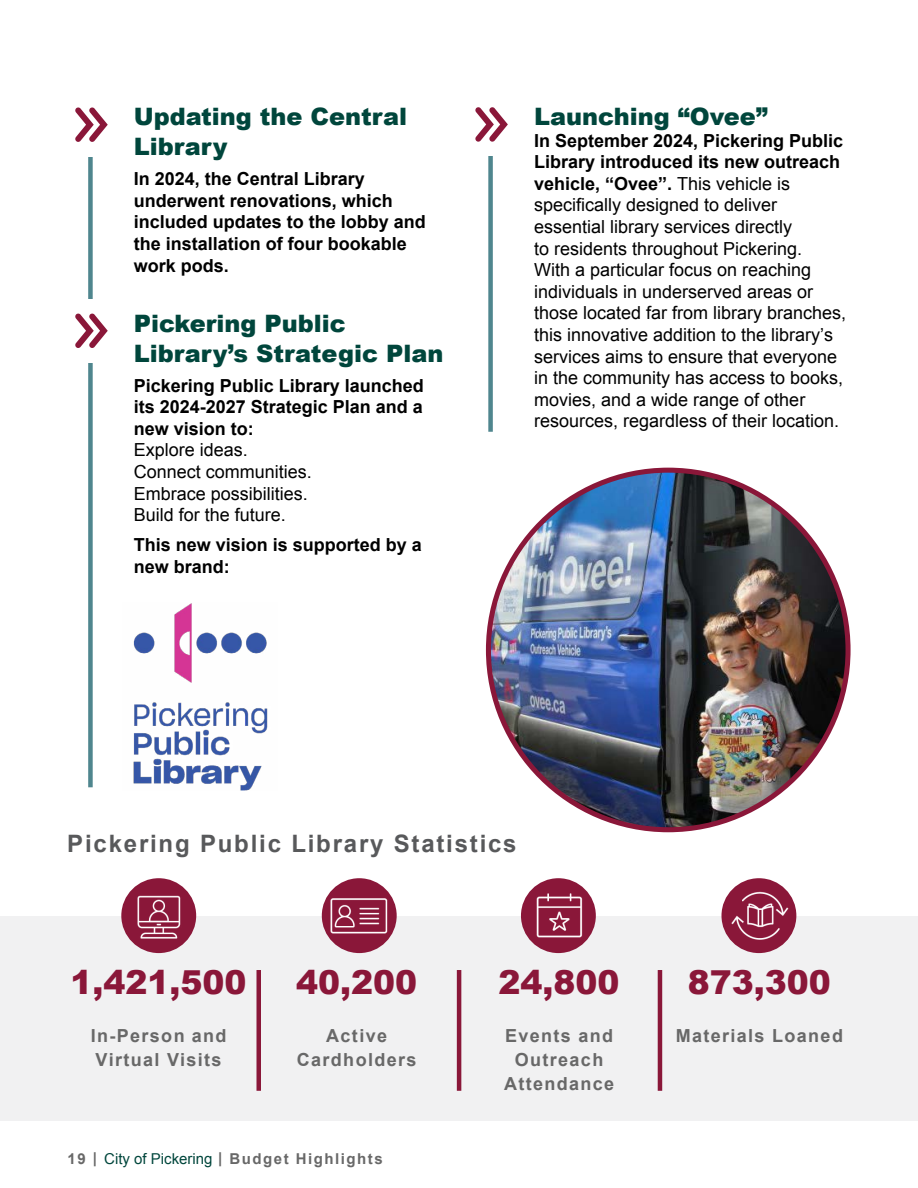
<style>
.page{position:relative;width:918px;height:1188px;background:#fff}
.page>*{position:absolute;margin:0;border:0;box-sizing:border-box;transform-origin:0 0}
.Paragraph_Style_1{font:900 33px "Arial";color:#8a1739}
.H4_-_AC_-_Light_Green{font:900 33px "Arial";color:#8a1739}
.t1{font:900 24px/30px "Arial";color:#00463c}
.t2{font:700 24px "Arial";letter-spacing:.075em;color:#58595b}
.t3{font:18px/21.6px "Arial";color:#000}
.t4{font:700 18px/21.6px "Arial";color:#000}
.H4_-_AC_-_Light_Green-2{font:700 18px/24px "Arial";letter-spacing:.075em;color:#686868;text-align:center}
.t5{font:700 15px "Arial";letter-spacing:.1em;color:#686868}
.s1{font-weight:700}
.s2{font-weight:400;color:#00463c}
</style>
<div class="page">
<div style="left:0;top:916px;width:918px;height:204px;background:#f1f1f2"></div>
<div style="left:88px;top:119px;width:5px;height:668px;background:#4f868e"></div>
<div style="left:488px;top:119px;width:5px;height:313px;background:#4f868e"></div>
<div style="left:60px;top:93px;width:63px;height:63px;background:#fff"></div>
<svg style="left:75px;top:107px;width:33px;height:35px"></svg>
<div style="left:460px;top:93px;width:63px;height:63px;background:#fff"></div>
<svg style="left:475px;top:107px;width:33px;height:35px"></svg>
<div style="left:60px;top:299px;width:63px;height:63px;background:#fff"></div>
<svg style="left:75px;top:313px;width:33px;height:35px"></svg>
<img style="left:133px;top:603px;width:135px;height:188px">
<img style="left:488px;top:470px;width:360px;height:360px;border-radius:180px">
<div style="left:256px;top:970px;width:5px;height:121px;background:#8a1739"></div>
<hr style="left:457px;top:970px;width:4px;height:121px;background:#8a1739">
<hr style="left:658px;top:970px;width:4px;height:121px;background:#8a1739">
<img style="left:322px;top:878px;width:75px;height:75px">
<img style="left:522px;top:878px;width:74px;height:75px">
<img style="left:722px;top:878px;width:75px;height:75px">
<img style="left:121px;top:878px;width:75px;height:75px">
<h3 class="t1" style="left:134px;top:101px;width:275px">Updating the Central<br>Library</h3>
<p class="t4" style="left:134px;top:169px;width:294px">In 2024, the Central Library underwent renovations, which included updates to the lobby and the installation of four bookable work pods.</p>
<p class="t1" style="left:134px;top:307px;width:311px">Pickering Public<br>Library’s Strategic Plan</p>
<p class="t4" style="left:134px;top:375px;width:292px;text-align:justify">Pickering Public Library launched its 2024-2027 Strategic Plan and a new vision to:</p>
<p class="t3" style="left:134px;top:439px;width:180px">Explore ideas.<br>Connect communities.<br>Embrace possibilities.<br>Build for the future.</p>
<p class="t4" style="left:134px;top:535px;width:290px">This new vision is supported by a new brand:</p>
<p class="t1" style="left:534px;top:101px;width:235px">Launching “Ovee”</p>
<p class="t3" style="left:534px;top:130px;width:314px"><span class="s1">In September 2024, Pickering Public Library introduced its new outreach vehicle, “Ovee”.</span> This vehicle is specifically designed to deliver essential library services directly<br>to residents throughout Pickering.<br>With a particular focus on reaching individuals in underserved areas or those located far from library branches, this innovative addition to the library’s services aims to ensure that everyone in the community has access to books, movies, and a wide range of other resources, regardless of their location.</p>
<h2 class="t2" style="left:67px;top:828px;width:451px">Pickering Public Library Statistics</h2>
<p class="H4_-_AC_-_Light_Green" style="left:71px;top:958px;width:178px">1,421,500</p>
<p class="H4_-_AC_-_Light_Green-2" style="left:91px;top:1024px;width:137px;text-align:left">In-Person and<br>Virtual Visits</p>
<p class="Paragraph_Style_1" style="left:296px;top:958px;width:123px">40,200</p>
<p class="H4_-_AC_-_Light_Green-2" style="left:297px;top:1024px;width:121px">Active<br>Cardholders</p>
<p class="t5" style="left:68px;top:1149px;width:317px">19 | <span class="s2">City of Pickering</span> | Budget Highlights</p>
<p class="Paragraph_Style_1" style="left:499px;top:958px;width:123px">24,800</p>
<p class="H4_-_AC_-_Light_Green-2" style="left:504px;top:1024px;width:112px">Events and<br>Outreach<br>Attendance</p>
<p class="Paragraph_Style_1" style="left:688px;top:958px;width:145px">873,300</p>
<p class="H4_-_AC_-_Light_Green-2" style="left:676px;top:1024px;width:169px">Materials Loaned</p>
</div>
